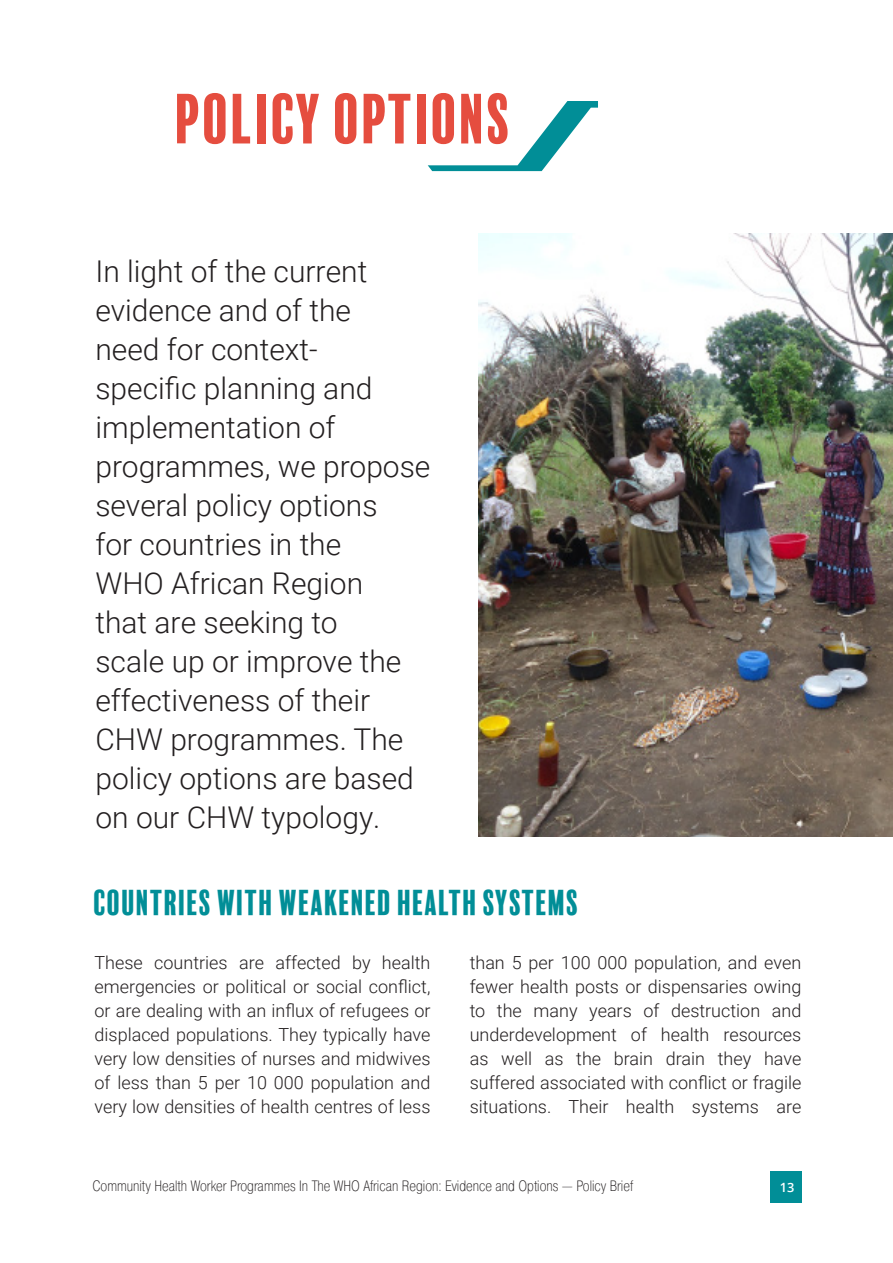
<style>
.page{position:relative;width:893px;height:1263px;background:#fff}
.page>*{position:absolute;margin:0;border:0;box-sizing:border-box;transform-origin:0 0}
.Page_Header_-_Blue{font:64.5px "Balboa Plus Fill";letter-spacing:-.02em;color:#e54d3f}
.Page_Header_Subtext{font:33px "Balboa Plus Fill";letter-spacing:-.02em;color:#018e97}
.Pull_Quote_Text{font:300 30px/39px "Roboto";color:#231f20}
.Page_Header_Subtext-2{font:300 18px/24px "Roboto";color:#231f20;text-align:justify}
.t1{font:200 15px "Pragmatica Cond";color:#231f20}
.t2{font:600 12.75px "Open Sans";color:#fff}
</style>
<div class="page">
<div style="left:771px;top:1172px;width:31px;height:31px;background:#018e97"></div>
<img style="left:478px;top:233px;width:415px;height:603px">
<svg style="left:428px;top:101px;width:170px;height:70px"></svg>
<p class="Page_Header_-_Blue" style="left:175px;top:83px;width:340px">POLICY OPTIONS</p>
<p class="Pull_Quote_Text" style="left:95px;top:251px;width:336px">In light of the current evidence and of the<br>need for context-<br>specific planning and implementation of programmes, we propose several policy options<br>for countries in the<br>WHO African Region<br>that are seeking to<br>scale up or improve the effectiveness of their<br>CHW programmes. The policy options are based on our CHW typology.</p>
<p class="Page_Header_Subtext" style="left:94px;top:885px;width:488px">COUNTRIES WITH WEAKENED HEALTH SYSTEMS</p>
<p class="Page_Header_Subtext-2" style="left:95px;top:949px;width:337px">These countries are affected by health emergencies or political or social conflict, or are dealing with an influx of refugees or displaced populations. They typically have very low densities of nurses and midwives of less than 5 per 10 000 population and very low densities of health centres of less</p>
<p class="Page_Header_Subtext-2" style="left:470px;top:949px;width:333px">than 5 per 100 000 population, and even fewer health posts or dispensaries owing to the many years of destruction and underdevelopment of health resources as well as the brain drain they have suffered associated with conflict or fragile situations. Their health systems are</p>
<p class="t1" style="left:92px;top:1177px;width:542px">Community Health Worker Programmes In The WHO African Region: Evidence and Options — Policy Brief</p>
<p class="t2" style="left:780px;top:1179px;width:16px">13</p>
</div>
